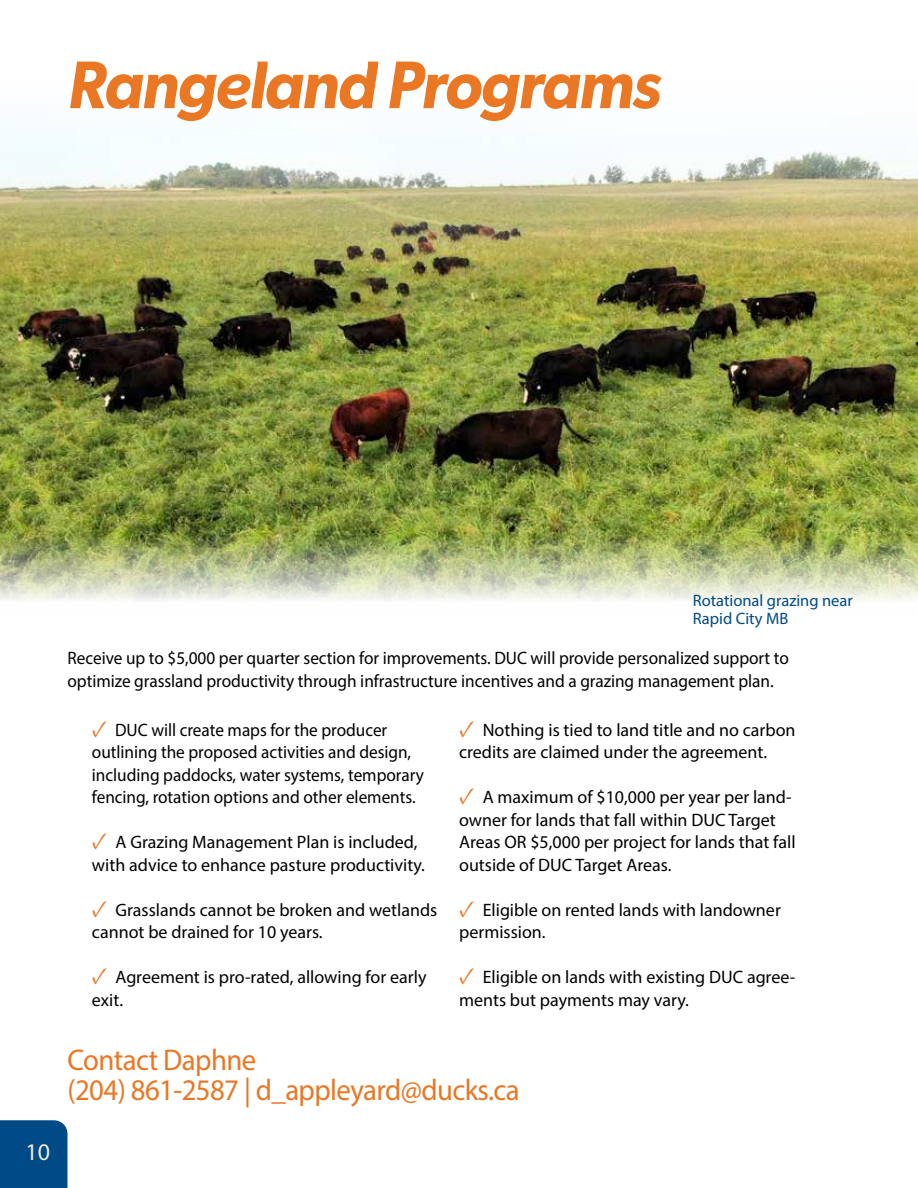
<style>
.page{position:relative;width:918px;height:1188px;background:#fff}
.page>*{position:absolute;margin:0;border:0;box-sizing:border-box;transform-origin:0 0}
.t1{font:italic 600 67.5px "Gibson";letter-spacing:-.02em;color:#e97724;scale:.96 1}
.t2{font:30px/30px "Myriad Pro";letter-spacing:-.02em;color:#e97724;scale:.96 1}
.t3{font:24px "Myriad Pro";color:#f0ead8}
.t4{font:18px/22.5px "Myriad Pro";color:#000}
.t5{font:18px/22.5px "Myriad Pro";color:#000;scale:.96 1}
.t6{font:16.5px/18px "Myriad Pro";color:#004a85}
.s1{font-family:"Minion Pro";font-size:24px;color:#e97724}
</style>
<div class="page">
<img style="left:0;top:147px;width:918px;height:454px">
<div style="left:0;top:1120px;width:68px;height:68px;background:#004a85"></div>
<h1 class="t1" style="left:68px;top:44px;width:619px">Rangeland Programs</h1>
<h3 class="t3" style="left:26px;top:1138px;width:26px">10</h3>
<p class="t6" style="left:693px;top:591px;width:162px">Rotational grazing near<br>Rapid City MB</p>
<p class="t5" style="left:68px;top:647px;width:753px">Receive up to $5,000 per quarter section for improvements. DUC will provide personalized support to optimize grassland productivity through infrastructure incentives and a grazing management plan.</p>
<p class="t5" style="left:92px;top:718px;width:347px"><span class="s1">✓</span> DUC will create maps for the producer outlining the proposed activities and design, including paddocks, water systems, temporary fencing, rotation options and other elements.</p>
<p class="t4" style="left:92px;top:831px;width:335px"><span class="s1">✓</span> A Grazing Management Plan is included, with advice to enhance pasture productivity.</p>
<p class="t4" style="left:92px;top:898px;width:347px"><span class="s1">✓</span> Grasslands cannot be broken and wetlands cannot be drained for 10 years.</p>
<p class="t4" style="left:92px;top:966px;width:336px"><span class="s1">✓</span> Agreement is pro-rated, allowing for early exit.</p>
<p class="t4" style="left:459px;top:718px;width:338px"><span class="s1">✓</span> Nothing is tied to land title and no carbon credits are claimed under the agreement.</p>
<p class="t4" style="left:459px;top:786px;width:338px"><span class="s1">✓</span> A maximum of $10,000 per year per land&shy;owner for lands that fall within DUC Target Areas OR $5,000 per project for lands that fall outside of DUC Target Areas.</p>
<p class="t4" style="left:459px;top:898px;width:323px"><span class="s1">✓</span> Eligible on rented lands with landowner permission.</p>
<p class="t4" style="left:459px;top:966px;width:338px"><span class="s1">✓</span> Eligible on lands with existing DUC agree&shy;ments but payments may vary.</p>
<h2 class="t2" style="left:68px;top:1044px;width:473px">Contact Daphne<br>(204) 861-2587 | d_appleyard@ducks.ca</h2>
</div>
